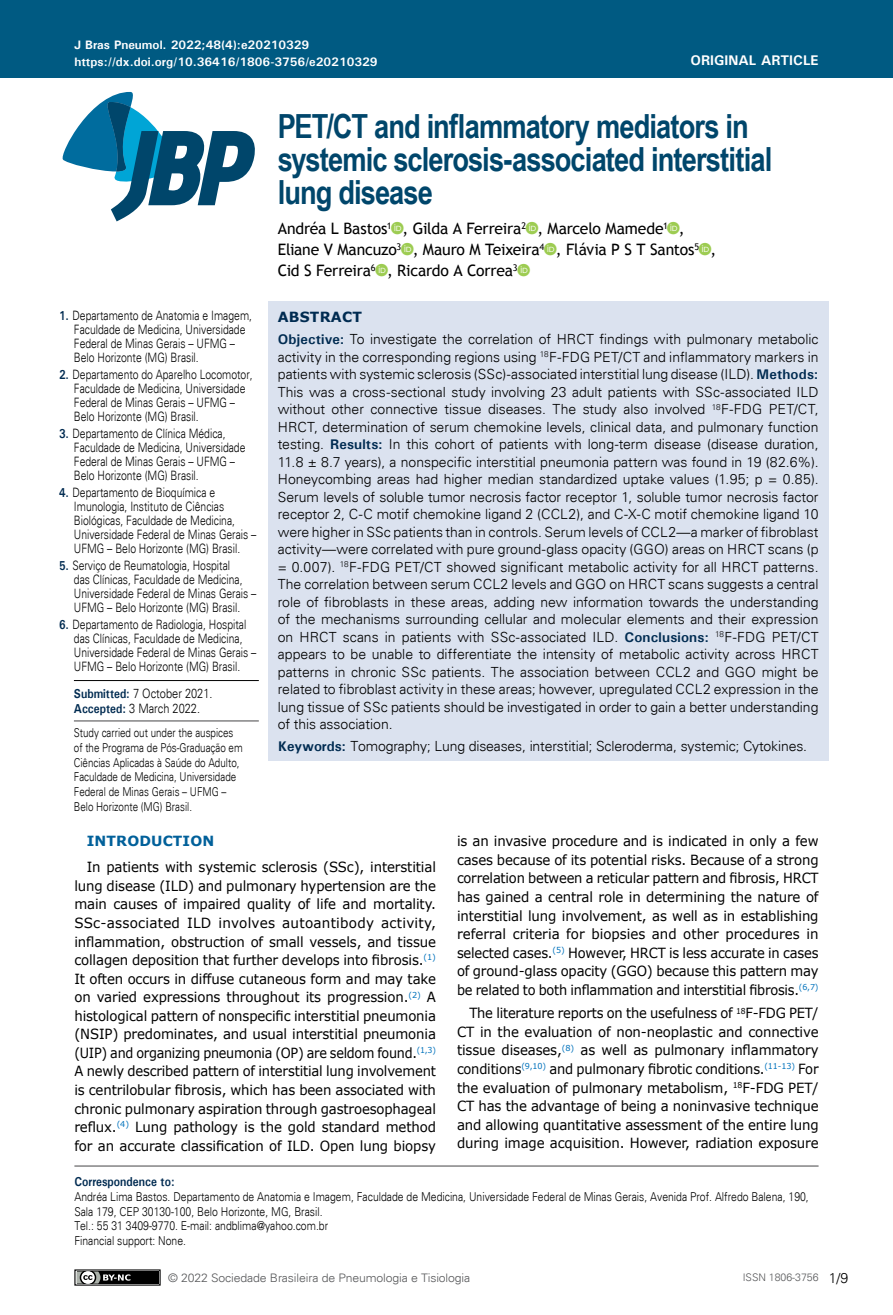
<style>
.page{position:relative;width:893px;height:1315px;background:#fff}
.page>*{position:absolute;margin:0;border:0;box-sizing:border-box;transform-origin:0 0}
.t1{font:700 33.25px/33.2px "Arial Narrow";letter-spacing:-.025em;color:#00466b}
.t2{font:21px "ID font Regular";color:#9dcc52}
.t3{font:15.75px "Trebuchet MS";letter-spacing:-.015em;color:#000}
.t4{font:300 14px/17.5px "Univers";letter-spacing:-.01em;color:#000;text-align:justify}
.t5{font:14px/18.6px "Verdana";letter-spacing:-.01em;color:#000;text-align:justify;scale:.95 1}
.t6{font:14px/18.6px "Verdana";letter-spacing:-.01em;color:#000;text-align:justify;scale:.93 1}
.t7{font:700 14px "Univers";color:#fff}
.t8{font:700 14px "Verdana";letter-spacing:.01em;color:#01609a}
.t9{font:700 14px "Verdana";letter-spacing:.015em;color:#002b51}
.t10{font:300 12.95px/14px "Univers";color:#000;scale:.8 1}
.t11{font:300 12.95px/14.9px "Univers";color:#000;scale:.85 1}
.t12{font:700 12.95px "Univers";color:#002b51;scale:.85 1}
.t13{font:300 12.25px/14.7px "Univers";color:#000;scale:.85 1}
.t14{font:300 12.25px/14.7px "Univers";color:#000;scale:.8 1}
.t15{font:700 12.25px "Univers";color:#fff}
.t16{font:300 11.72px "Univers";letter-spacing:-.01em;color:#58595b;scale:1.04 1}
.t17{font:300 10.5px "Univers";color:#58595b}
.s1{font-family:"ID font Regular";font-size:21px;color:#9dcc52}
.s2{font-family:"Trebuchet MS";font-size:15.75px;color:#000}
.s3{font-weight:700;color:#002b51}
</style>
<div class="page">
<div style="left:0;top:0;width:893px;height:78px;background:#005a82"></div>
<svg style="left:62px;top:91px;width:193px;height:130px"></svg>
<div style="left:75px;top:1270px;width:85px;height:15px;background:#000"></div>
<div style="left:74px;top:1269px;width:87px;height:16px;border:1px solid #000"></div>
<svg style="left:74px;top:1269px;width:56px;height:17px"></svg>
<div style="left:268px;top:301px;width:560px;height:460px;background:#dbe2ef"></div>
<hr style="left:74px;top:1165px;width:745px;height:1px;background:#464547">
<hr style="left:74px;top:680px;width:185px;height:1px;background:#000">
<hr style="left:74px;top:720px;width:185px;height:1px;background:#464547">
<p class="t15" style="left:74px;top:37px;width:236px">J Bras Pneumol. 2022;48(4):e20210329</p>
<p class="t15" style="left:74px;top:54px;width:305px">https://dx.doi.org/10.36416/1806-3756/e20210329</p>
<p class="t7" style="left:690px;top:52px;width:130px">ORIGINAL ARTICLE</p>
<h1 class="t1" style="left:278px;top:108px;width:496px">PET/CT and inflammatory mediators in systemic sclerosis-associated interstitial lung disease</h1>
<p class="t3" style="left:278px;top:219px;width:391px">Andréa L Bastos<sup>1</sup><span class="s1">a</span>, Gilda A Ferreira<sup>2</sup><span class="s1">a</span>, Marcelo Mamede<sup>1</sup></p>
<h2 class="t2" style="left:667px;top:218px;width:19px">a<span class="s2">,</span></h2>
<p class="t3" style="left:278px;top:240px;width:423px">Eliane V Mancuzo<sup>3</sup><span class="s1">a</span>, Mauro M Teixeira<sup>4</sup><span class="s1">a</span>, Flávia P S T Santos<sup>5</sup></p>
<h2 class="t2" style="left:699px;top:239px;width:19px">a<span class="s2">,</span></h2>
<p class="t3" style="left:278px;top:261px;width:241px">Cid S Ferreira<sup>6</sup><span class="s1">a</span>, Ricardo A Correa<sup>3</sup></p>
<h2 class="t2" style="left:517px;top:260px;width:14px">a</h2>
<p class="t10" style="left:74px;top:309px;width:224px;text-indent:-15px"><span class="s3">1.</span> Departamento de Anatomia e Imagem, Faculdade de Medicina, Universidade Federal de Minas Gerais – UFMG – Belo Horizonte (MG) Brasil.</p>
<p class="t10" style="left:74px;top:368px;width:225px;text-indent:-15px"><span class="s3">2.</span> Departamento do Aparelho Locomotor, Faculdade de Medicina, Universidade Federal de Minas Gerais – UFMG – Belo Horizonte (MG) Brasil.</p>
<p class="t10" style="left:74px;top:427px;width:216px;text-indent:-15px"><span class="s3">3.</span> Departamento de Clínica Médica, Faculdade de Medicina, Universidade Federal de Minas Gerais – UFMG – Belo Horizonte (MG) Brasil.</p>
<p class="t10" style="left:74px;top:486px;width:230px;text-indent:-15px"><span class="s3">4.</span> Departamento de Bioquímica e Imunologia, Instituto de Ciências Biológicas, Faculdade de Medicina, Universidade Federal de Minas Gerais – UFMG – Belo Horizonte (MG) Brasil.</p>
<p class="t10" style="left:74px;top:559px;width:230px;text-indent:-15px"><span class="s3">5.</span> Serviço de Reumatologia, Hospital<br>das Clínicas, Faculdade de Medicina, Universidade Federal de Minas Gerais – UFMG – Belo Horizonte (MG) Brasil.</p>
<p class="t10" style="left:74px;top:618px;width:230px;text-indent:-15px"><span class="s3">6.</span> Departamento de Radiologia, Hospital das Clínicas, Faculdade de Medicina, Universidade Federal de Minas Gerais – UFMG – Belo Horizonte (MG) Brasil.</p>
<p class="t11" style="left:74px;top:686px;width:165px"><span class="s3">Submitted:</span> 7 October 2021.<br><span class="s3">Accepted:</span> 3 March 2022.</p>
<p class="t14" style="left:74px;top:725px;width:213px">Study carried out under the auspices of the Programa de Pós-Graduação em Ciências Aplicadas à Saúde do Adulto, Faculdade de Medicina, Universidade Federal de Minas Gerais – UFMG – Belo Horizonte (MG) Brasil.</p>
<p class="t9" style="left:278px;top:308px;width:86px">ABSTRACT</p>
<p class="t4" style="left:278px;top:331px;width:542px"><span class="s3">Objective:</span> To investigate the correlation of HRCT findings with pulmonary metabolic activity in the corresponding regions using <sup>18</sup>F-FDG PET/CT and inflammatory markers in patients with systemic sclerosis (SSc)-associated interstitial lung disease (ILD). <span class="s3">Methods:<br></span>This was a cross-sectional study involving 23 adult patients with SSc-associated ILD without other connective tissue diseases. The study also involved <sup>18</sup>F-FDG PET/CT, HRCT, determination of serum chemokine levels, clinical data, and pulmonary function testing. <span class="s3">Results:</span> In this cohort of patients with long-term disease (disease duration, 11.8 ± 8.7 years), a nonspecific interstitial pneumonia pattern was found in 19 (82.6%).<br>Honeycombing areas had higher median standardized uptake values (1.95; p = 0.85).<br>Serum levels of soluble tumor necrosis factor receptor 1, soluble tumor necrosis factor receptor 2, C-C motif chemokine ligand 2 (CCL2), and C-X-C motif chemokine ligand 10 were higher in SSc patients than in controls. Serum levels of CCL2—a marker of fibroblast activity—were correlated with pure ground-glass opacity (GGO) areas on HRCT scans (p = 0.007). <sup>18</sup>F-FDG PET/CT showed significant metabolic activity for all HRCT patterns.<br>The correlation between serum CCL2 levels and GGO on HRCT scans suggests a central role of fibroblasts in these areas, adding new information towards the understanding of the mechanisms surrounding cellular and molecular elements and their expression on HRCT scans in patients with SSc-associated ILD. <span class="s3">Conclusions:</span> <sup>18</sup>F-FDG PET/CT appears to be unable to differentiate the intensity of metabolic activity across HRCT patterns in chronic SSc patients. The association between CCL2 and GGO might be related to fibroblast activity in these areas; however, upregulated CCL2 expression in the lung tissue of SSc patients should be investigated in order to gain a better understanding of this association.</p>
<p class="t4" style="left:278px;top:737px;width:531px"><span class="s3">Keywords:</span> Tomography; Lung diseases, interstitial; Scleroderma, systemic; Cytokines.</p>
<p class="t8" style="left:87px;top:832px;width:129px">INTRODUCTION</p>
<p class="t5" style="left:74px;top:858px;width:382px;text-indent:12px">In patients with systemic sclerosis (SSc), interstitial lung disease (ILD) and pulmonary hypertension are the main causes of impaired quality of life and mortality.<br>SSc-associated ILD involves autoantibody activity, inflammation, obstruction of small vessels, and tissue collagen deposition that further develops into fibrosis.<sup>(1)<br></sup>It often occurs in diffuse cutaneous form and may take on varied expressions throughout its progression.<sup>(2)</sup> A histological pattern of nonspecific interstitial pneumonia (NSIP) predominates, and usual interstitial pneumonia (UIP) and organizing pneumonia (OP) are seldom found.<sup>(1,3)<br></sup>A newly described pattern of interstitial lung involvement is centrilobular fibrosis, which has been associated with chronic pulmonary aspiration through gastroesophageal reflux.<sup>(4)</sup> Lung pathology is the gold standard method for an accurate classification of ILD. Open lung biopsy</p>
<p class="t5" style="left:457px;top:832px;width:382px">is an invasive procedure and is indicated in only a few cases because of its potential risks. Because of a strong correlation between a reticular pattern and fibrosis, HRCT has gained a central role in determining the nature of interstitial lung involvement, as well as in establishing referral criteria for biopsies and other procedures in selected cases.<sup>(5)</sup> However, HRCT is less accurate in cases of ground-glass opacity (GGO) because this pattern may be related to both inflammation and interstitial fibrosis.<sup>(6,7)</sup></p>
<p class="t6" style="left:457px;top:1004px;width:390px;text-indent:12px">The literature reports on the usefulness of <sup>18</sup>F-FDG PET/ CT in the evaluation of non-neoplastic and connective tissue diseases,<sup>(8)</sup> as well as pulmonary inflammatory conditions<sup>(9,10)</sup> and pulmonary fibrotic conditions.<sup>(11-13)</sup> For the evaluation of pulmonary metabolism, <sup>18</sup>F-FDG PET/ CT has the advantage of being a noninvasive technique and allowing quantitative assessment of the entire lung during image acquisition. However, radiation exposure</p>
<p class="t12" style="left:74px;top:1173px;width:119px">Correspondence to:</p>
<p class="t13" style="left:74px;top:1189px;width:865px">Andréa Lima Bastos. Departamento de Anatomia e Imagem, Faculdade de Medicina, Universidade Federal de Minas Gerais, Avenida Prof. Alfredo Balena, 190, Sala 179, CEP 30130-100, Belo Horizonte, MG, Brasil.<br>Tel.: 55 31 3409-9770. E-mail: andblima@yahoo.com.br<br>Financial support: None.</p>
<p class="t16" style="left:168px;top:1270px;width:292px">© 2022 Sociedade Brasileira de Pneumologia e Tisiologia</p>
<p class="t17" style="left:743px;top:1271px;width:77px">ISSN 1806-3756</p>
<p class="t4" style="left:829px;top:1269px;width:21px">1/9</p>
</div>
